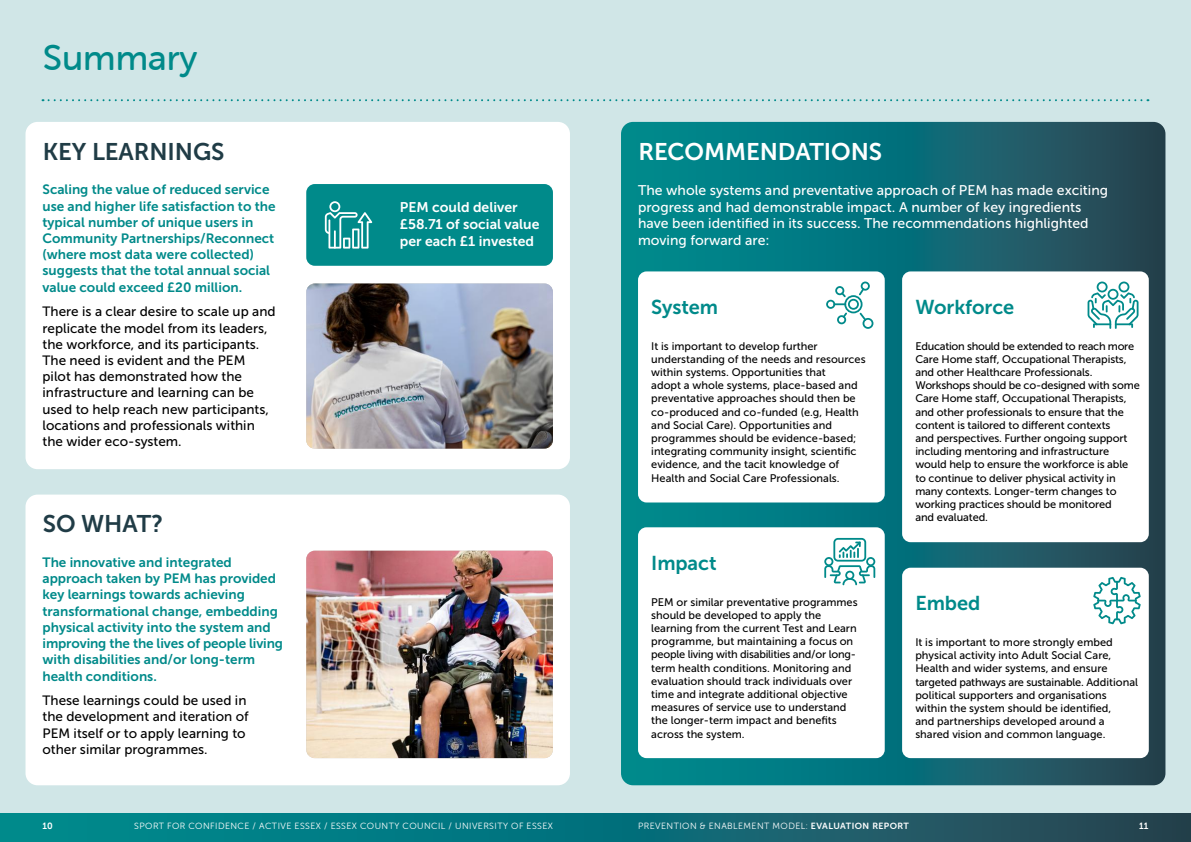
<style>
.page{position:relative;width:1191px;height:842px;background:#d0e6e7}
.page>*{position:absolute;margin:0;border:0;box-sizing:border-box;transform-origin:0 0}
.t1{font:36px "Museo Sans Rounded 500";color:#008a8a}
.t2{font:24px "Museo Sans 700";letter-spacing:-.005em;color:#203c46}
.t3{font:24px "Museo Sans 700";letter-spacing:-.005em;color:#fff}
.t4{font:20px "Museo Sans 700";letter-spacing:-.005em;color:#008a8a}
.t5{font:14px/16.8px "Museo Sans 500";color:#fff}
.t6{font:14px/16.8px "Museo Sans 700";color:#fff}
.t7{font:13.5px/16.2px "Museo Sans 700";color:#008a8a}
.t8{font:13.5px/16.2px "Museo Sans 500";color:#000}
.t9{font:11px/13.2px "Museo Sans 500";color:#000}
.t10{font:9px "Museo Sans Rounded 300";letter-spacing:.05em;color:#fff}
.t11{font:9px "Museo Sans 700";color:#fff}
.s1{font-family:"Museo Sans Rounded 700"}
</style>
<div class="page">
<svg style="left:621px;top:122px;width:544px;height:663px;background:#0f6c76"></svg>
<div style="left:26px;top:122px;width:544px;height:347px;background:#fff;border-radius:12px"></div>
<div style="left:26px;top:495px;width:544px;height:290px;background:#fff;border-radius:12px"></div>
<svg style="left:43px;top:99px;width:1105px;height:2px"></svg>
<div style="left:638px;top:271px;width:246px;height:231px;background:#fff;border-radius:9px"></div>
<div style="left:638px;top:527px;width:246px;height:231px;background:#fff;border-radius:9px"></div>
<div style="left:902px;top:271px;width:246px;height:271px;background:#fff;border-radius:9px"></div>
<div style="left:902px;top:568px;width:246px;height:190px;background:#fff;border-radius:9px"></div>
<img style="left:306px;top:551px;width:247px;height:207px">
<img style="left:306px;top:283px;width:247px;height:166px">
<div style="left:306px;top:184px;width:247px;height:82px;background:#008a8a;border-radius:9px"></div>
<svg style="left:1087px;top:282px;width:51px;height:47px"></svg>
<svg style="left:325px;top:201px;width:47px;height:48px"></svg>
<svg style="left:826px;top:282px;width:47px;height:47px"></svg>
<svg style="left:1093px;top:577px;width:47px;height:47px"></svg>
<svg style="left:824px;top:538px;width:51px;height:47px"></svg>
<svg style="left:0;top:814px;width:1191px;height:28px;background:#0e6c75"></svg>
<h1 class="t1" style="left:43px;top:37px;width:156px">Summary</h1>
<h2 class="t2" style="left:43px;top:138px;width:183px">KEY LEARNINGS</h2>
<p class="t7" style="left:43px;top:182px;width:235px">Scaling the value of reduced service use and higher life satisfaction to the typical number of unique users in Community Partnerships/Reconnect (where most data were collected) suggests that the total annual social value could exceed £20 million.</p>
<p class="t8" style="left:43px;top:304px;width:235px">There is a clear desire to scale up and replicate the model from its leaders, the workforce, and its participants.<br>The need is evident and the PEM pilot has demonstrated how the infrastructure and learning can be used to help reach new participants, locations and professionals within the wider eco-system.</p>
<h2 class="t2" style="left:43px;top:511px;width:122px">SO WHAT?</h2>
<p class="t7" style="left:43px;top:554px;width:242px">The innovative and integrated approach taken by PEM has provided key learnings towards achieving transformational change, embedding physical activity into the system and improving the the lives of people living with disabilities and/or long-term health conditions.</p>
<p class="t8" style="left:43px;top:692px;width:208px">These learnings could be used in the development and iteration of<br>PEM itself or to apply learning to other similar programmes.</p>
<p class="t6" style="left:400px;top:199px;width:141px">PEM could deliver £58.71 of social value per each £1 invested</p>
<h2 class="t3" style="left:638px;top:138px;width:245px">RECOMMENDATIONS</h2>
<p class="t5" style="left:638px;top:182px;width:471px">The whole systems and preventative approach of PEM has made exciting progress and had demonstrable impact. A number of key ingredients have been identified in its success. The recommendations highlighted moving forward are:</p>
<h3 class="t4" style="left:651px;top:296px;width:68px">System</h3>
<p class="t9" style="left:651px;top:339px;width:216px">It is important to develop further understanding of the needs and resources within systems. Opportunities that<br>adopt a whole systems, place-based and preventative approaches should then be co-produced and co-funded (e.g, Health and Social Care). Opportunities and programmes should be evidence-based; integrating community insight, scientific evidence, and the tacit knowledge of Health and Social Care Professionals.</p>
<h3 class="t4" style="left:651px;top:552px;width:67px">Impact</h3>
<p class="t9" style="left:651px;top:595px;width:208px">PEM or similar preventative programmes should be developed to apply the learning from the current Test and Learn programme, but maintaining a focus on people living with disabilities and/or long&shy;term health conditions. Monitoring and evaluation should track individuals over time and integrate additional objective measures of service use to understand the longer-term impact and benefits across the system.</p>
<h3 class="t4" style="left:915px;top:296px;width:100px">Workforce</h3>
<p class="t9" style="left:915px;top:339px;width:226px">Education should be extended to reach more Care Home staff, Occupational Therapists, and other Healthcare Professionals.<br>Workshops should be co-designed with some Care Home staff, Occupational Therapists, and other professionals to ensure that the content is tailored to different contexts<br>and perspectives. Further ongoing support including mentoring and infrastructure would help to ensure the workforce is able to continue to deliver physical activity in many contexts. Longer-term changes to working practices should be monitored<br>and evaluated.</p>
<h3 class="t4" style="left:915px;top:592px;width:66px">Embed</h3>
<p class="t9" style="left:915px;top:635px;width:224px">It is important to more strongly embed physical activity into Adult Social Care, Health and wider systems, and ensure targeted pathways are sustainable. Additional political supporters and organisations within the system should be identified,<br>and partnerships developed around a shared vision and common language.</p>
<p class="t11" style="left:43px;top:821px;width:12px">10</p>
<p class="t10" style="left:134px;top:821px;width:420px">SPORT FOR CONFIDENCE / ACTIVE ESSEX / ESSEX COUNTY COUNCIL / UNIVERSITY OF ESSEX</p>
<p class="t10" style="left:638px;top:821px;width:272px">PREVENTION &amp; ENABLEMENT MODEL: <span class="s1">EVALUATION REPORT</span></p>
<p class="t11" style="left:1139px;top:821px;width:11px">11</p>
</div>
